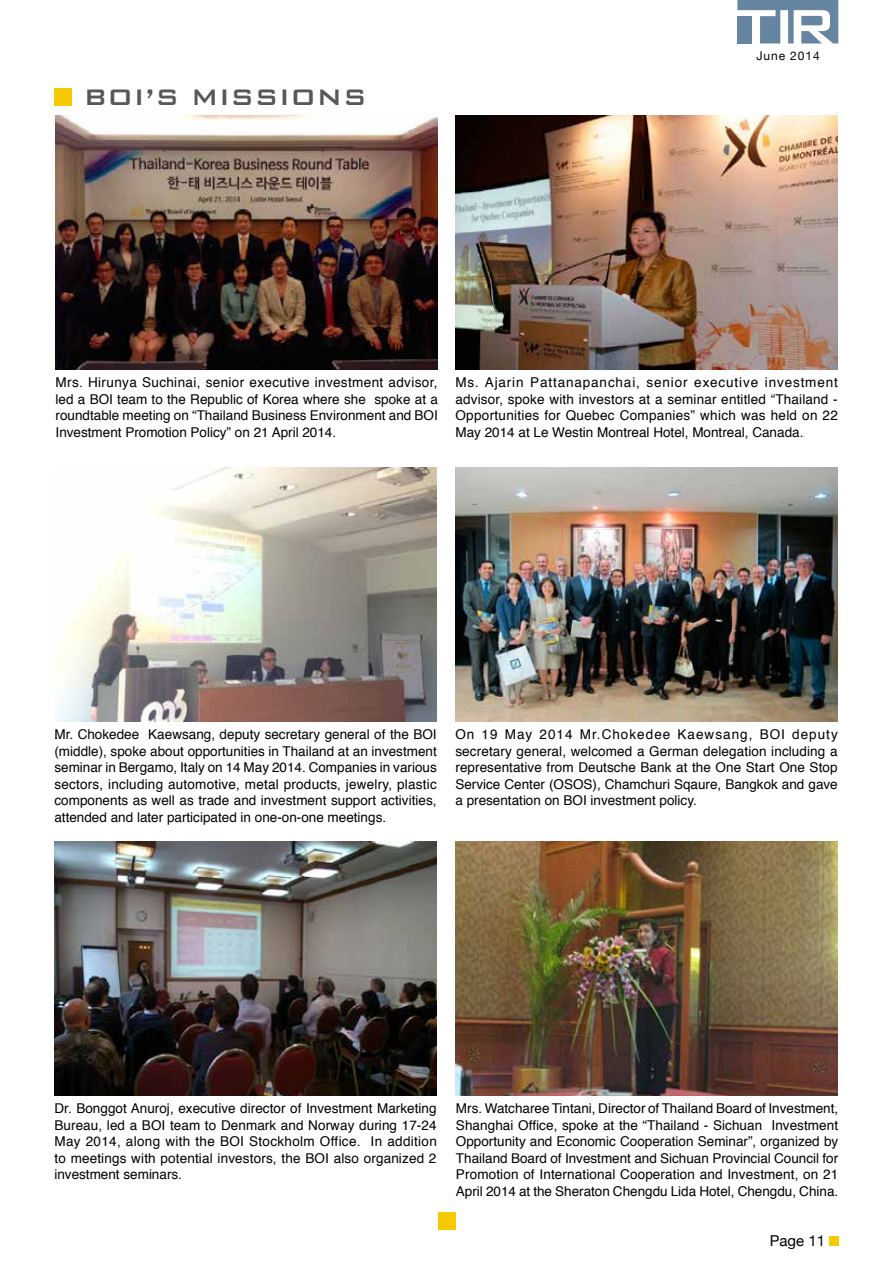
<style>
.page{position:relative;width:893px;height:1263px;background:#fff}
.page>*{position:absolute;margin:0;border:0;box-sizing:border-box;transform-origin:0 0}
.t1{font:500 30px "Bank Gothic";color:#575756}
.t2{font:15px "Helvetica Neue";color:#000}
.t3{font:13.5px/16.5px "Helvetica";color:#000;text-align:justify}
.t4{font:12px "Helvetica Neue";letter-spacing:.075em;color:#000}
</style>
<div class="page">
<div style="left:438px;top:1212px;width:17px;height:18px;background:#f6c900"></div>
<div style="left:55px;top:88px;width:17px;height:17px;background:#f6c900"></div>
<img style="left:54px;top:467px;width:383px;height:255px">
<img style="left:455px;top:115px;width:383px;height:255px">
<img style="left:455px;top:841px;width:383px;height:255px">
<img style="left:54px;top:841px;width:383px;height:255px">
<img style="left:455px;top:467px;width:383px;height:255px">
<img style="left:55px;top:115px;width:382px;height:255px">
<svg style="left:737px;top:0;width:101px;height:44px"></svg>
<div style="left:829px;top:1237px;width:9px;height:9px;background:#f6c900"></div>
<h1 class="t1" style="left:83px;top:74px;width:285px">BOI’S MISSIONS</h1>
<p class="t4" style="left:756px;top:47px;width:65px">June 2014</p>
<p class="t3" style="left:56px;top:375px;width:384px">Mrs. Hirunya Suchinai, senior executive investment advisor, led a BOI team to the Republic of Korea where she spoke at a roundtable meeting on “Thailand Business Environment and BOI Investment Promotion Policy” on 21 April 2014.</p>
<p class="t3" style="left:455px;top:375px;width:384px">Ms. Ajarin Pattanapanchai, senior executive investment advisor, spoke with investors at a seminar entitled “Thailand - Opportunities for Quebec Companies” which was held on 22<br>May 2014 at Le Westin Montreal Hotel, Montreal, Canada.</p>
<p class="t3" style="left:54px;top:727px;width:384px">Mr. Chokedee Kaewsang, deputy secretary general of the BOI</p>
<p class="t3" style="left:54px;top:727px;width:384px;text-align:left">.<br>(middle), spoke about opportunities in Thailand at an investment seminar in Bergamo, Italy on 14 May 2014. Companies in various sectors, including automotive, metal products, jewelry, plastic components as well as trade and investment support activities, attended and later participated in one-on-one meetings.</p>
<p class="t3" style="left:455px;top:727px;width:384px">On 19 May 2014 Mr.Chokedee Kaewsang, BOI deputy secretary general, welcomed a German delegation including a representative from Deutsche Bank at the One Start One Stop Service Center (OSOS), Chamchuri Sqaure, Bangkok and gave a presentation on BOI investment policy.</p>
<p class="t3" style="left:54px;top:1101px;width:384px">Dr. Bonggot Anuroj, executive director of Investment Marketing Bureau, led a BOI team to Denmark and Norway during 17-24<br>May 2014, along with the BOI Stockholm Office. In addition to meetings with potential investors, the BOI also organized 2 investment seminars.</p>
<p class="t3" style="left:456px;top:1101px;width:384px">Mrs. Watcharee Tintani, Director of Thailand Board of Investment, Shanghai Office, spoke at the “Thailand - Sichuan Investment Opportunity and Economic Cooperation Seminar”, organized by Thailand Board of Investment and Sichuan Provincial Council for Promotion of International Cooperation and Investment, on 21<br>April 2014 at the Sheraton Chengdu Lida Hotel, Chengdu, China.</p>
<p class="t2" style="left:770px;top:1229px;width:57px">Page 11</p>
</div>
